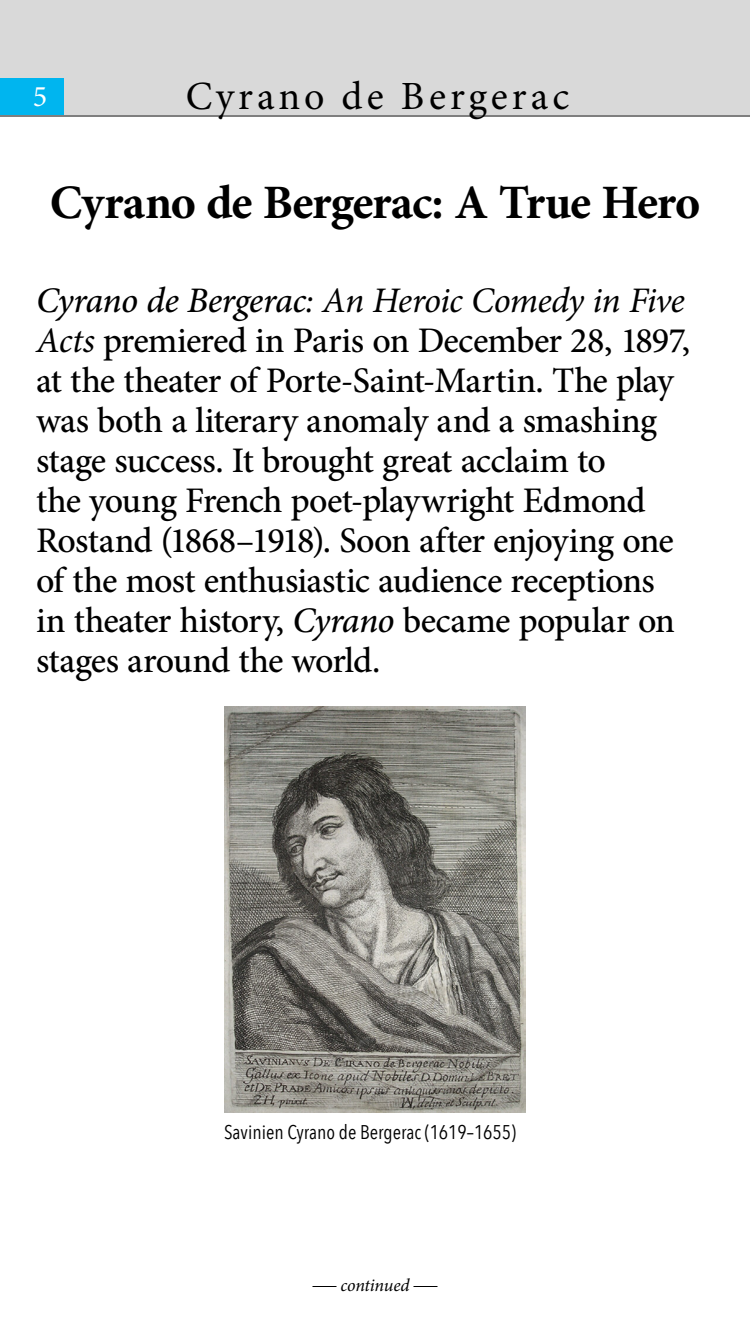
<style>
.page{position:relative;width:750px;height:1334px;background:#fff}
.page>*{position:absolute;margin:0;border:0;box-sizing:border-box;transform-origin:0 0}
.t1{font:700 48px "Minion Pro";letter-spacing:-.025em;color:#000}
.t2{font:40px "Minion Pro";letter-spacing:.1em;color:#000}
.t3{font:500 36px/40px "Minion Pro";letter-spacing:-.02em;color:#000}
.t4{font:30px "Minion Pro";color:#fff}
.t5{font:19.8px "Avenir Next Condensed";color:#000}
.t6{font:italic 18px "Minion Pro";letter-spacing:-.01em;color:#000}
.s1{font-style:italic}
.s2{font-weight:400;font-style:italic}
</style>
<div class="page">
<div style="left:0;top:0;width:750px;height:115px;background:#d9d9d9"></div>
<div style="left:0;top:78px;width:64px;height:37px;background:#00b5ef"></div>
<hr style="left:0;top:116px;width:750px;height:1px;background:#000">
<svg style="left:312px;top:1286px;width:24px;height:1px"></svg>
<svg style="left:414px;top:1286px;width:24px;height:1px"></svg>
<img style="left:224px;top:706px;width:302px;height:407px">
<p class="t4" style="left:33px;top:76px;width:16px">5</p>
<p class="t2" style="left:186px;top:70px;width:385px">Cyrano de Bergerac</p>
<h1 class="t1" style="left:50px;top:169px;width:652px">Cyrano de Bergerac: A True Hero</h1>
<p class="t3" style="left:36px;top:281px;width:656px"><span class="s1">Cyrano de Bergerac</span><span class="s2">: An Heroic Comedy in Five Acts</span> premiered in Paris on December 28, 1897, at the theater of Porte-Saint-Martin. The play was both a literary anomaly and a smashing stage success. It brought great acclaim to<br>the young French poet-playwright Edmond Rostand (1868–1918). Soon after enjoying one of the most enthusiastic audience receptions in theater history, <span class="s1">Cyrano</span> became popular on stages around the world.</p>
<p class="t5" style="left:224px;top:1115px;width:294px">Savinien Cyrano de Bergerac (1619–1655)</p>
<p class="t6" style="left:340px;top:1273px;width:71px">continued</p>
</div>
